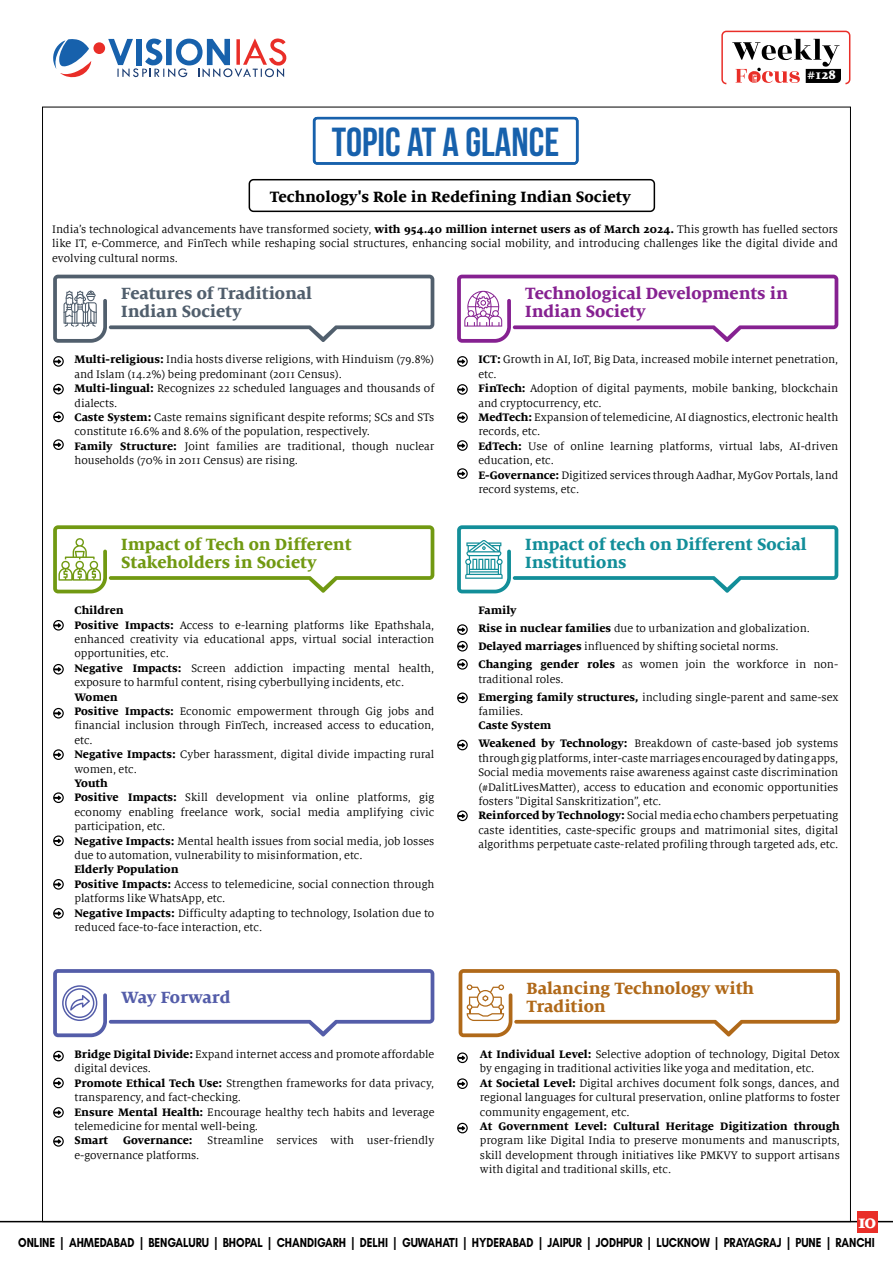
<style>
.page{position:relative;width:893px;height:1263px;background:#fff}
.page>*{position:absolute;margin:0;border:0;box-sizing:border-box;transform-origin:0 0}
.t1{font:700 40.5px "Bebas Neue";color:#1761ac}
.t2{font:800 19.5px "Milo Serif Web W04";color:#fff}
.t3{font:800 18px/18px "Milo Serif Web W04";color:#719912}
.t4{font:800 18px/18px "Milo Serif Web W04";color:#128e99}
.t5{font:800 18px/18px "Milo Serif Web W04";color:#862191}
.t6{font:800 18px/18px "Milo Serif Web W04";color:#515f6d}
.t7{font:800 18px/18px "Milo Serif Web W04";color:#b06919}
.t8{font:800 18px "Milo Serif Web W04";letter-spacing:-.005em;color:#545da9}
.t9{font:800 16.5px "Milo Serif Web W04";color:#000}
.t10{font:800 13.5px "Milo Serif Web W04";color:#fff}
.t11{font:700 13.35px "Glacial Indifference";letter-spacing:-.005em;color:#000;scale:.84 1}
.t12{font:12px/14.4px "Milo Serif Web W04";color:#000}
.t13{font:800 12px/18px "Milo Serif Web W04";color:#000}
.s1{font-weight:800}
.s2{font-weight:400}
</style>
<div class="page">
<hr style="left:0;top:1221px;width:893px;height:1px;background:#000">
<div style="left:858px;top:1211px;width:20px;height:22px;background:#e92e28"></div>
<svg style="left:53px;top:356px;width:11px;height:11px"></svg>
<svg style="left:53px;top:620px;width:11px;height:11px"></svg>
<svg style="left:457px;top:356px;width:11px;height:11px"></svg>
<svg style="left:457px;top:624px;width:11px;height:11px"></svg>
<svg style="left:457px;top:641px;width:11px;height:10px"></svg>
<svg style="left:457px;top:659px;width:11px;height:11px"></svg>
<svg style="left:457px;top:692px;width:11px;height:11px"></svg>
<svg style="left:53px;top:412px;width:11px;height:10px"></svg>
<svg style="left:53px;top:749px;width:11px;height:11px"></svg>
<svg style="left:457px;top:468px;width:11px;height:11px"></svg>
<svg style="left:53px;top:384px;width:11px;height:10px"></svg>
<svg style="left:53px;top:664px;width:11px;height:10px"></svg>
<svg style="left:457px;top:440px;width:11px;height:11px"></svg>
<svg style="left:457px;top:384px;width:11px;height:11px"></svg>
<svg style="left:53px;top:439px;width:11px;height:11px"></svg>
<svg style="left:53px;top:792px;width:11px;height:11px"></svg>
<svg style="left:53px;top:908px;width:11px;height:11px"></svg>
<svg style="left:53px;top:708px;width:11px;height:10px"></svg>
<svg style="left:53px;top:835px;width:11px;height:11px"></svg>
<svg style="left:53px;top:879px;width:11px;height:11px"></svg>
<svg style="left:457px;top:412px;width:11px;height:11px"></svg>
<svg style="left:457px;top:810px;width:11px;height:11px"></svg>
<svg style="left:457px;top:740px;width:11px;height:10px"></svg>
<div style="left:313px;top:117px;width:265px;height:48px;border:2px solid #1761ac;border-radius:3px"></div>
<div style="left:249px;top:179px;width:406px;height:33px;border:2px solid #000;border-radius:4px"></div>
<svg style="left:457px;top:1052px;width:11px;height:11px"></svg>
<svg style="left:457px;top:1123px;width:11px;height:10px"></svg>
<svg style="left:457px;top:1078px;width:11px;height:11px"></svg>
<svg style="left:53px;top:1051px;width:11px;height:10px"></svg>
<svg style="left:53px;top:1136px;width:11px;height:11px"></svg>
<svg style="left:53px;top:1107px;width:11px;height:11px"></svg>
<svg style="left:53px;top:1078px;width:11px;height:10px"></svg>
<svg style="left:53px;top:275px;width:381px;height:68px"></svg>
<svg style="left:457px;top:275px;width:381px;height:68px"></svg>
<svg style="left:53px;top:525px;width:381px;height:68px"></svg>
<svg style="left:457px;top:525px;width:381px;height:68px"></svg>
<svg style="left:53px;top:969px;width:381px;height:68px"></svg>
<svg style="left:459px;top:969px;width:381px;height:68px"></svg>
<svg style="left:53px;top:39px;width:38px;height:39px"></svg>
<svg style="left:108px;top:38px;width:179px;height:40px"></svg>
<div style="left:93px;top:42px;width:12px;height:12px;background:#e92e28;border-radius:50%"></div>
<div style="left:721px;top:31px;width:129px;height:53px;border:2px solid #e92e28;border-radius:4px"></div>
<svg style="left:732px;top:39px;width:109px;height:44px"></svg>
<h1 class="t1" style="left:332px;top:120px;width:229px">TOPIC AT A GLANCE</h1>
<h3 class="t9" style="left:270px;top:187px;width:363px">Technology's Role in Redefining Indian Society</h3>
<p class="t10" style="left:807px;top:67px;width:30px">#128</p>
<p class="t12" style="left:52px;top:222px;width:787px;text-align:justify">India’s technological advancements have transformed society, <span class="s1">with 954.40 million internet users as of March 2024.</span> This growth has fuelled sectors like IT, e-Commerce, and FinTech while reshaping social structures, enhancing social mobility, and introducing challenges like the digital divide and evolving cultural norms.</p>
<h3 class="t6" style="left:121px;top:284px;width:192px">Features of Traditional<br>Indian Society</h3>
<h3 class="t5" style="left:525px;top:284px;width:264px">Technological Developments in<br>Indian Society</h3>
<p class="t12" style="left:74px;top:352px;width:361px"><span class="s1">Multi-religious:</span> India hosts diverse religions, with Hinduism (79.8%) and Islam (14.2%) being predominant (2011 Census).<br><span class="s1">Multi-lingual:</span> Recognizes 22 scheduled languages and thousands of dialects.<br><span class="s1">Caste System:</span> Caste remains significant despite reforms; SCs and STs constitute 16.6% and 8.6% of the population, respectively.<br><span class="s1">Family Structure:</span> Joint families are traditional, though nuclear households (70% in 2011 Census) are rising.</p>
<h3 class="t3" style="left:121px;top:535px;width:232px">Impact of Tech on Different<br>Stakeholders in Society</h3>
<p class="t12" style="left:74px;top:603px;width:361px"><span class="s1">Children<br>Positive Impacts:</span> Access to e-learning platforms like Epathshala, enhanced creativity via educational apps, virtual social interaction opportunities, etc.<br><span class="s1">Negative Impacts:</span> Screen addiction impacting mental health, exposure to harmful content, rising cyberbullying incidents, etc.</p>
<p class="t12" style="left:74px;top:690px;width:361px"><span class="s1">Women<br>Positive Impacts:</span> Economic empowerment through Gig jobs and financial inclusion through FinTech, increased access to education, etc.<br><span class="s1">Negative Impacts:</span> Cyber harassment, digital divide impacting rural women, etc.</p>
<p class="t12" style="left:74px;top:776px;width:361px"><span class="s1">Youth<br>Positive Impacts:</span> Skill development via online platforms, gig economy enabling freelance work, social media amplifying civic participation, etc.<br><span class="s1">Negative Impacts:</span> Mental health issues from social media, job losses due to automation, vulnerability to misinformation, etc.</p>
<p class="t12" style="left:74px;top:862px;width:361px"><span class="s1">Elderly Population<br>Positive Impacts:</span> Access to telemedicine, social connection through platforms like WhatsApp, etc.<br><span class="s1">Negative Impacts:</span> Difficulty adapting to technology, Isolation due to reduced face-to-face interaction, etc.</p>
<h3 class="t8" style="left:121px;top:986px;width:111px">Way Forward</h3>
<p class="t12" style="left:74px;top:1047px;width:361px"><span class="s1">Bridge Digital Divide:</span> Expand internet access and promote affordable digital devices.<br><span class="s1">Promote Ethical Tech Use:</span> Strengthen frameworks for data privacy, transparency, and fact-checking.<br><span class="s1">Ensure Mental Health:</span> Encourage healthy tech habits and leverage telemedicine for mental well-being.<br><span class="s1">Smart Governance:</span> Streamline services with user-friendly e-governance platforms.</p>
<p class="t12" style="left:478px;top:352px;width:361px"><span class="s1">ICT:</span> Growth in AI, IoT, Big Data, increased mobile internet penetration, etc.<br><span class="s1">FinTech:</span> Adoption of digital payments, mobile banking, blockchain and cryptocurrency, etc.<br><span class="s1">MedTech:</span> Expansion of telemedicine, AI diagnostics, electronic health records, etc.<br><span class="s1">EdTech:</span> Use of online learning platforms, virtual labs, AI-driven education, etc.<br><span class="s1">E-Governance:</span> Digitized services through Aadhar, MyGov Portals, land record systems, etc.</p>
<h3 class="t4" style="left:525px;top:535px;width:283px">Impact of tech on Different Social<br>Institutions</h3>
<p class="t12" style="left:478px;top:601px;width:361px;line-height:18px"><span class="s1">Family<br>Rise in nuclear families</span> due to urbanization and globalization.<br><span class="s1">Delayed marriages</span> influenced by shifting societal norms.<br><span class="s1">Changing gender roles</span> as women join the workforce in non-</p>
<p class="t12" style="left:478px;top:670px;width:361px;line-height:18px">traditional roles.<br><span class="s1">Emerging family structures,</span> including single-parent and same-sex</p>
<p class="t12" style="left:478px;top:704px;width:46px">families.</p>
<p class="t13" style="left:478px;top:716px;width:361px">Caste System<br>Weakened by Technology: <span class="s2">Breakdown of caste-based job systems</span></p>
<p class="t12" style="left:478px;top:751px;width:361px">through gig platforms, inter-caste marriages encouraged by dating apps, Social media movements raise awareness against caste discrimination (#DalitLivesMatter), access to education and economic opportunities fosters "Digital Sanskritization”, etc.<br><span class="s1">Reinforced by Technology:</span> Social media echo chambers perpetuating caste identities, caste-specific groups and matrimonial sites, digital algorithms perpetuate caste-related profiling through targeted ads, etc.</p>
<h3 class="t7" style="left:527px;top:979px;width:229px">Balancing Technology with<br>Tradition</h3>
<p class="t12" style="left:480px;top:1047px;width:361px"><span class="s1">At Individual Level:</span> Selective adoption of technology, Digital Detox by engaging in traditional activities like yoga and meditation, etc.<br><span class="s1">At Societal Level:</span> Digital archives document folk songs, dances, and regional languages for cultural preservation, online platforms to foster community engagement, etc.</p>
<p class="t13" style="left:480px;top:1117px;width:361px">At Government Level: Cultural Heritage Digitization through</p>
<p class="t12" style="left:480px;top:1133px;width:361px;text-align:justify">program like Digital India to preserve monuments and manuscripts, skill development through initiatives like PMKVY to support artisans with digital and traditional skills, etc.</p>
<h2 class="t2" style="left:858px;top:1210px;width:20px">10</h2>
<p class="t11" style="left:18px;top:1234px;width:1021px">ONLINE | AHMEDABAD | BENGALURU | BHOPAL | CHANDIGARH | DELHI | GUWAHATI | HYDERABAD | JAIPUR | JODHPUR | LUCKNOW | PRAYAGRAJ | PUNE | RANCHI</p>
</div>
